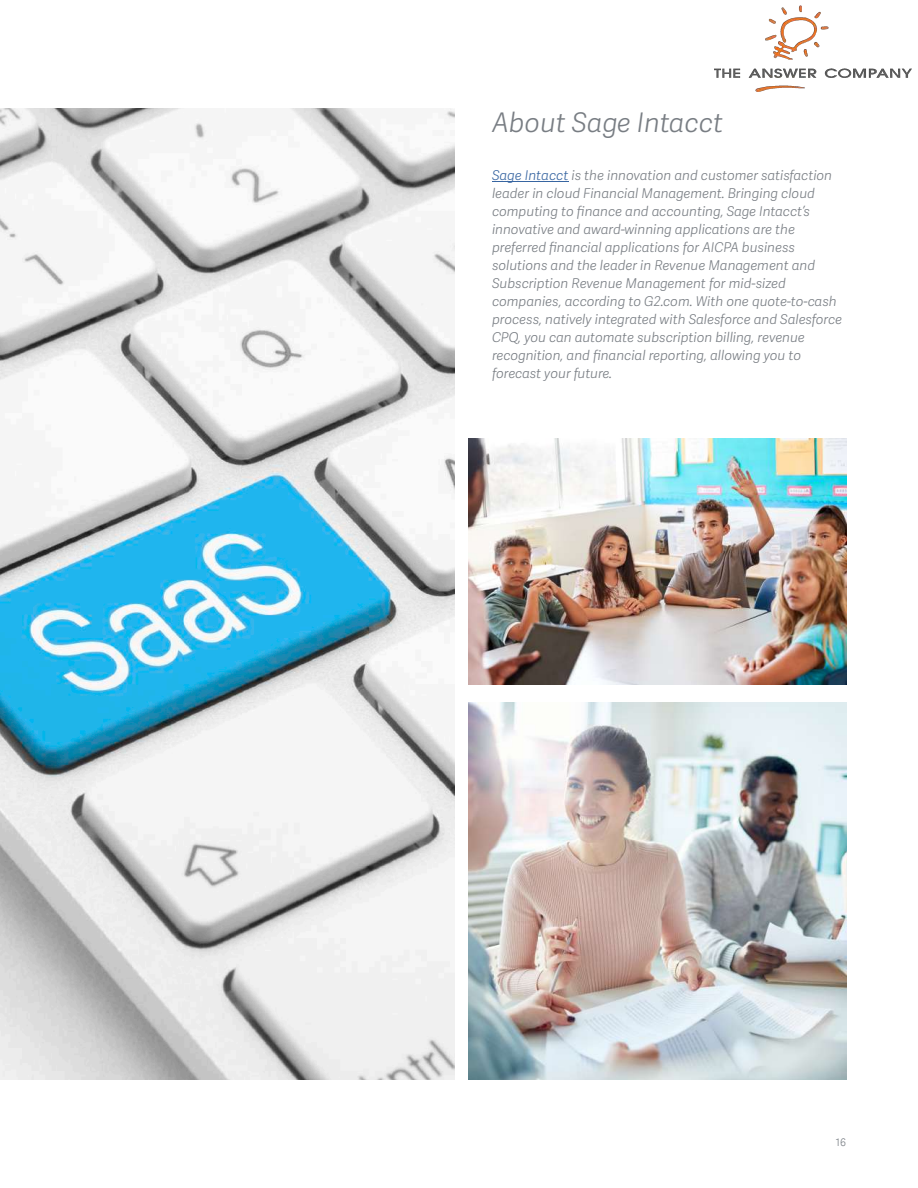
<style>
.page{position:relative;width:918px;height:1188px;background:#fff}
.page>*{position:absolute;margin:0;border:0;box-sizing:border-box;transform-origin:0 0}
.t1{font:italic 27px "Adelle Sans SAGE Lt";color:#787d83}
.t2{font:italic 13.5px/18px "Adelle Sans SAGE Lt";color:#787d83}
.t3{font:10.5px "Adelle Sans SAGE Lt";color:#787d83}
.s1{color:#3765a1}
</style>
<div class="page">
<img style="left:468px;top:438px;width:378px;height:246px">
<img style="left:468px;top:702px;width:378px;height:378px">
<img style="left:0;top:108px;width:454px;height:972px">
<hr style="left:492px;top:181px;width:77px;height:1px;background:#3765a1">
<img style="left:714px;top:5px;width:198px;height:86px">
<h1 class="t1" style="left:492px;top:103px;width:232px">About Sage Intacct</h1>
<p class="t2" style="left:492px;top:166px;width:352px"><span class="s1">Sage Intacct</span> is the innovation and customer satisfaction leader in cloud Financial Management. Bringing cloud computing to finance and accounting, Sage Intacct’s innovative and award-winning applications are the preferred financial applications for AICPA business solutions and the leader in Revenue Management and Subscription Revenue Management for mid-sized companies, according to G2.com. With one quote-to-cash process, natively integrated with Salesforce and Salesforce CPQ, you can automate subscription billing, revenue recognition, and financial reporting, allowing you to forecast your future.</p>
<p class="t3" style="left:836px;top:1135px;width:12px">16</p>
</div>
